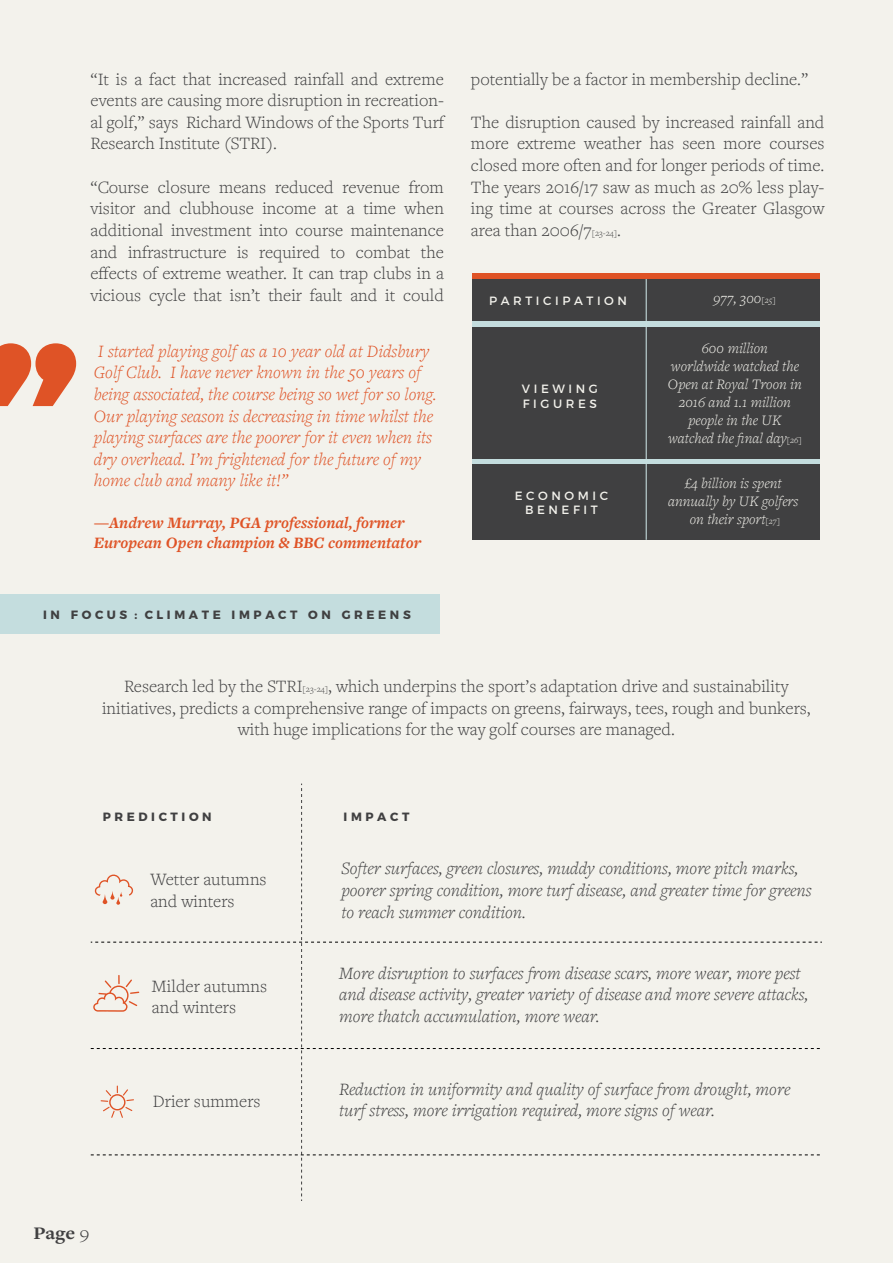
<style>
.page{position:relative;width:893px;height:1263px;background:#f3f2ec}
.page>*{position:absolute;margin:0;border:0;box-sizing:border-box;transform-origin:0 0}
.t1{font:700 239.4px "Montserrat";color:#df5326}
.t2{font:700 18.3px "Freight Text Pro";color:#404041;scale:1.1 1}
.t3{font:300 18px/21.6px "Freight Text Pro";color:#404041;text-align:justify}
.t4{font:italic 300 18px/21.6px "Freight Text Pro";color:#404041}
.t5{font:italic 300 18px/21.6px "Freight Text Pro";color:#df5326}
.t6{font:italic 700 16.5px/19.8px "Freight Text Pro";color:#df5326}
.t7{font:italic 300 15px/18px "Freight Text Pro";color:#f3f2ec;text-align:center}
.t8{font:700 12px "Montserrat";color:#404041}
.t9{font:12px/14.4px "Montserrat";color:#f3f2ec}
.s1{font-size:9px}
.s2{font-weight:300}
</style>
<div class="page">
<div style="left:473px;top:278px;width:347px;height:44px;background:#404041"></div>
<div style="left:473px;top:322px;width:347px;height:5px;background:#c4ddde"></div>
<div style="left:473px;top:327px;width:347px;height:133px;background:#404041"></div>
<div style="left:473px;top:460px;width:347px;height:5px;background:#c4ddde"></div>
<div style="left:473px;top:464px;width:347px;height:76px;background:#404041"></div>
<hr style="left:646px;top:276px;width:1px;height:264px;background:#c4ddde">
<div style="left:473px;top:273px;width:347px;height:5px;background:#df5326"></div>
<div style="left:0;top:594px;width:439px;height:40px;background:#c4ddde"></div>
<svg style="left:91px;top:783px;width:731px;height:418px"></svg>
<p class="t3" style="left:90px;top:68px;width:355px">“It is a fact that increased rainfall and extreme events are causing more disruption in recreation&shy;al golf,” says Richard Windows of the Sports Turf Research Institute (STRI).</p>
<p class="t3" style="left:90px;top:176px;width:355px">“Course closure means reduced revenue from visitor and clubhouse income at a time when additional investment into course maintenance and infrastructure is required to combat the effects of extreme weather. It can trap clubs in a vicious cycle that isn’t their fault and it could</p>
<h1 class="t1" style="left:-19px;top:229px;width:105px">”</h1>
<p class="t5" style="left:94px;top:339px;width:344px">I started playing golf as a 10 year old at Didsbury Golf Club. I have never known in the 50 years of being associated, the course being so wet for so long.<br>Our playing season is decreasing in time whilst the playing surfaces are the poorer for it even when its dry overhead. I’m frightened for the future of my home club and many like it!”</p>
<p class="t6" style="left:94px;top:512px;width:329px">—Andrew Murray, PGA professional, former<br>European Open champion &amp; BBC commentator</p>
<p class="t8" style="left:43px;top:605px;width:369px">I N F O C U S : C L I M A T E I M P A C T O N G R E E N S</p>
<p class="t3" style="left:471px;top:68px;width:339px">potentially be a factor in membership decline.”</p>
<p class="t3" style="left:471px;top:111px;width:355px">The disruption caused by increased rainfall and more extreme weather has seen more courses closed more often and for longer periods of time.<br>The years 2016/17 saw as much as 20% less play&shy;ing time at courses across the Greater Glasgow area than 2006/7<span class="s1">[23-24]</span>.</p>
<p class="t9" style="left:489px;top:292px;width:140px">P A R T I C I P A T I O N</p>
<p class="t9" style="left:522px;top:381px;width:77px">V I E W I N G<br>F I G U R E S</p>
<p class="t9" style="left:515px;top:487px;width:95px;text-align:center">E C O N O M I C<br>B E N E F I T</p>
<p class="t7" style="left:713px;top:288px;width:64px">977, 300<span class="s1">[25]</span></p>
<p class="t7" style="left:668px;top:339px;width:135px">600 million<br>worldwide watched the<br>Open at Royal Troon in<br>2016 and 1.1 million people in the UK watched the final day<span class="s1">[26]</span></p>
<p class="t7" style="left:668px;top:473px;width:132px">£4 billion is spent annually by UK golfers on their sport<span class="s1">[27]</span></p>
<p class="t3" style="left:102px;top:675px;width:710px;text-align:center">Research led by the STRI<span class="s1">[23-24]</span>, which underpins the sport’s adaptation drive and sustainability initiatives, predicts a comprehensive range of impacts on greens, fairways, tees, rough and bunkers, with huge implications for the way golf courses are managed.</p>
<p class="t8" style="left:103px;top:806px;width:110px">P R E D I C T I O N</p>
<p class="t8" style="left:344px;top:806px;width:67px">I M P A C T</p>
<p class="t2" style="left:34px;top:1220px;width:52px">Page <span class="s2">9</span></p>
<p class="t3" style="left:150px;top:868px;width:118px">Wetter autumns and winters</p>
<p class="t3" style="left:152px;top:975px;width:117px">Milder autumns and winters</p>
<p class="t3" style="left:153px;top:1089px;width:109px">Drier summers</p>
<p class="t4" style="left:341px;top:857px;width:472px">Softer surfaces, green closures, muddy conditions, more pitch marks, poorer spring condition, more turf disease, and greater time for greens to reach summer condition.</p>
<p class="t4" style="left:339px;top:962px;width:471px">More disruption to surfaces from disease scars, more wear, more pest and disease activity, greater variety of disease and more severe attacks, more thatch accumulation, more wear.</p>
<p class="t4" style="left:339px;top:1077px;width:452px">Reduction in uniformity and quality of surface from drought, more turf stress, more irrigation required, more signs of wear.</p>
</div>
